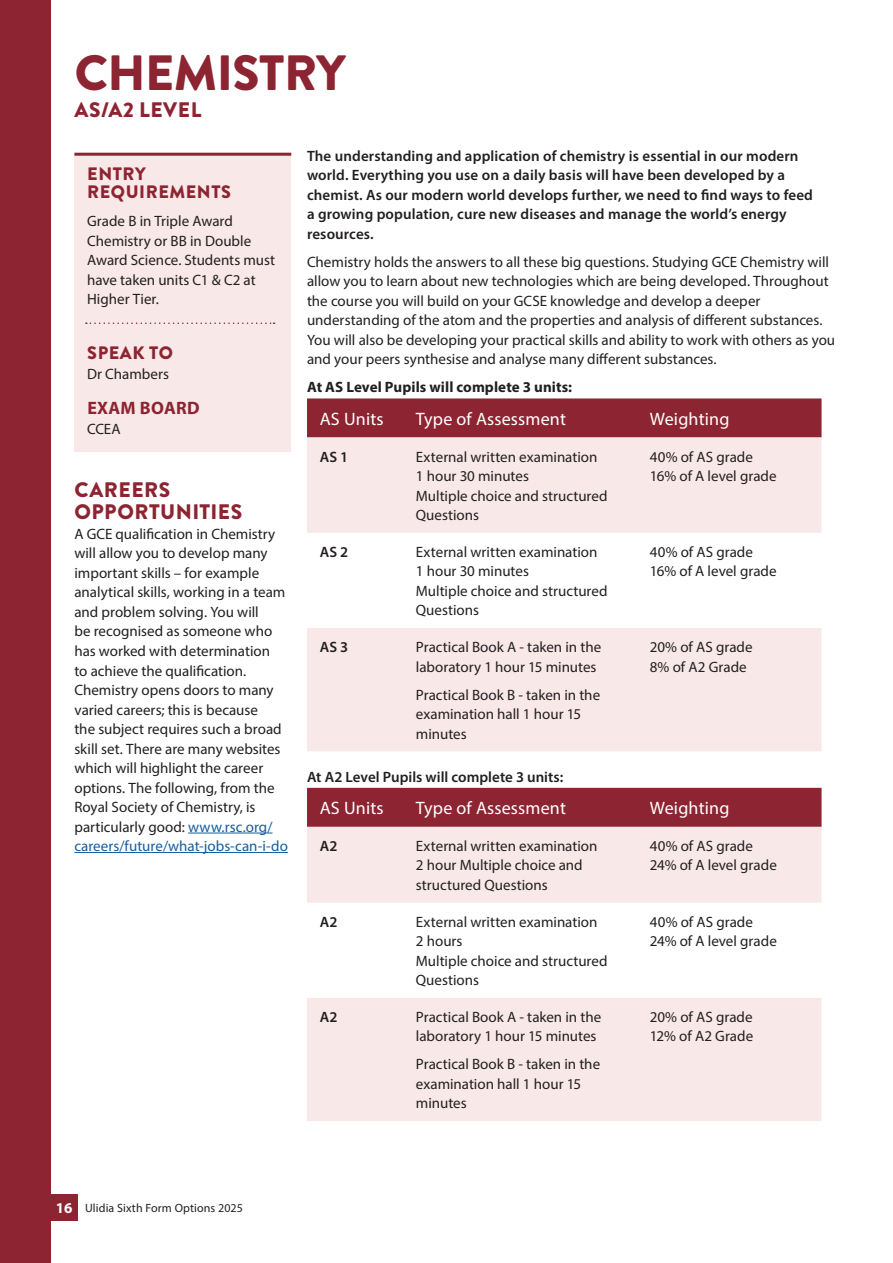
<style>
.page{position:relative;width:893px;height:1263px;background:#fff}
.page>*{position:absolute;margin:0;border:0;box-sizing:border-box;transform-origin:0 0}
.Contents_Title{font:900 49.5px "Brandon Grotesque";letter-spacing:-.01em;color:#8d2431}
.Sub-Title{font:900 21px/22.5px "Brandon Grotesque";letter-spacing:.025em;color:#8d2431}
.Qualification_Type{font:900 21px "Brandon Grotesque";letter-spacing:.03em;color:#8d2431}
.t1{font:18px "Myriad Pro";letter-spacing:.01em;color:#fff}
.Entry_Requirements_T{font:900 18px/18.6px "Brandon Grotesque";letter-spacing:.03em;color:#8d2431}
.Paragraph{font:700 18px "Myriad Pro";letter-spacing:.02em;color:#8d2431}
.Paragraph-2{font:15px/19.5px "Myriad Pro";color:#231f20}
.Lead_Paragraph{font:600 15px/19.5px "Myriad Pro";letter-spacing:.01em;color:#231f20}
.Paragraph-3{font:600 15px "Myriad Pro";color:#231f20}
.Paragraph-4{font:700 15px "Myriad Pro";letter-spacing:.005em;color:#231f20}
.t2{font:12px "Myriad Pro";letter-spacing:.01em;color:#231f20}
.s1{color:#175d9e}
.s2{font-weight:700;font-size:15px;color:#fff}
</style>
<div class="page">
<div style="left:51px;top:1194px;width:26px;height:26px;background:#8d2431"></div>
<div style="left:0;top:0;width:51px;height:1263px;background:#8d2431"></div>
<div style="left:74px;top:154px;width:217px;height:298px;background:#f8e8e8"></div>
<hr style="left:188px;top:833px;width:85px;height:1px;background:#175d9e">
<hr style="left:74px;top:852px;width:214px;height:1px;background:#175d9e">
<div style="left:307px;top:398px;width:514px;height:39px;background:#8d2431"></div>
<svg style="left:307px;top:437px;width:514px;height:314px;fill:#f8e8e8"></svg>
<div style="left:307px;top:788px;width:514px;height:39px;background:#8d2431"></div>
<svg style="left:307px;top:827px;width:514px;height:294px;fill:#f8e8e8"></svg>
<hr style="left:74px;top:153px;width:217px;height:3px;background:#8d2431">
<svg style="left:86px;top:322px;width:189px;height:2px"></svg>
<p class="Contents_Title" style="left:75px;top:38px;width:272px">CHEMISTRY</p>
<p class="Qualification_Type" style="left:75px;top:95px;width:128px">AS/A2 LEVEL</p>
<p class="Entry_Requirements_T" style="left:87px;top:164px;width:145px">ENTRY<br>REQUIREMENTS</p>
<p class="Paragraph-2" style="left:87px;top:211px;width:189px">Grade B in Triple Award<br>Chemistry or BB in Double<br>Award Science. Students must have taken units C1 &amp; C2 at<br>Higher Tier.</p>
<p class="Entry_Requirements_T" style="left:87px;top:344px;width:87px">SPEAK TO</p>
<p class="Paragraph-2" style="left:87px;top:364px;width:83px">Dr Chambers</p>
<p class="Paragraph" style="left:87px;top:397px;width:114px">EXAM BOARD</p>
<p class="Paragraph-2" style="left:87px;top:419px;width:35px">CCEA</p>
<p class="Sub-Title" style="left:75px;top:479px;width:169px">CAREERS<br>OPPORTUNITIES</p>
<p class="Paragraph-2" style="left:74px;top:524px;width:215px">A GCE qualification in Chemistry will allow you to develop many important skills – for example analytical skills, working in a team and problem solving. You will<br>be recognised as someone who has worked with determination<br>to achieve the qualification.<br>Chemistry opens doors to many varied careers; this is because<br>the subject requires such a broad skill set. There are many websites which will highlight the career options. The following, from the<br>Royal Society of Chemistry, is particularly good: <span class="s1">www.rsc.org/ careers/future/what-jobs-can-i-do</span></p>
<p class="Lead_Paragraph" style="left:307px;top:146px;width:507px">The understanding and application of chemistry is essential in our modern world. Everything you use on a daily basis will have been developed by a chemist. As our modern world develops further, we need to find ways to feed a growing population, cure new diseases and manage the world’s energy resources.</p>
<p class="Paragraph-2" style="left:307px;top:252px;width:530px">Chemistry holds the answers to all these big questions. Studying GCE Chemistry will allow you to learn about new technologies which are being developed. Throughout the course you will build on your GCSE knowledge and develop a deeper understanding of the atom and the properties and analysis of different substances.<br>You will also be developing your practical skills and ability to work with others as you and your peers synthesise and analyse many different substances.</p>
<p class="Paragraph-4" style="left:307px;top:378px;width:267px">At AS Level Pupils will complete 3 units:</p>
<p class="t1" style="left:320px;top:408px;width:65px">AS Units</p>
<p class="t1" style="left:416px;top:408px;width:152px">Type of Assessment</p>
<p class="t1" style="left:650px;top:408px;width:81px">Weighting</p>
<p class="Paragraph-3" style="left:320px;top:447px;width:30px">AS 1</p>
<p class="Paragraph-2" style="left:416px;top:446px;width:193px">External written examination<br>1 hour 30 minutes<br>Multiple choice and structured<br>Questions</p>
<p class="Paragraph-2" style="left:650px;top:446px;width:128px">40% of AS grade<br>16% of A level grade</p>
<p class="Paragraph-3" style="left:320px;top:542px;width:30px">AS 2</p>
<p class="Paragraph-2" style="left:416px;top:542px;width:193px">External written examination<br>1 hour 30 minutes<br>Multiple choice and structured<br>Questions</p>
<p class="Paragraph-2" style="left:650px;top:542px;width:128px">40% of AS grade<br>16% of A level grade</p>
<p class="Paragraph-3" style="left:320px;top:637px;width:30px">AS 3</p>
<p class="Paragraph-2" style="left:416px;top:637px;width:187px">Practical Book A - taken in the laboratory 1 hour 15 minutes</p>
<p class="Paragraph-2" style="left:416px;top:684px;width:186px">Practical Book B - taken in the examination hall 1 hour 15 minutes</p>
<p class="Paragraph-2" style="left:650px;top:637px;width:104px">20% of AS grade<br>8% of A2 Grade</p>
<p class="Paragraph-3" style="left:307px;top:767px;width:258px">At A2 Level Pupils will complete 3 units:</p>
<p class="t1" style="left:320px;top:797px;width:65px">AS Units</p>
<p class="t1" style="left:416px;top:797px;width:152px">Type of Assessment</p>
<p class="t1" style="left:650px;top:797px;width:81px">Weighting</p>
<p class="Paragraph-3" style="left:320px;top:836px;width:19px">A2</p>
<p class="Paragraph-2" style="left:416px;top:836px;width:183px">External written examination<br>2 hour Multiple choice and structured Questions</p>
<p class="Paragraph-2" style="left:650px;top:836px;width:128px">40% of AS grade<br>24% of A level grade</p>
<p class="Paragraph-3" style="left:320px;top:912px;width:19px">A2</p>
<p class="Paragraph-2" style="left:416px;top:912px;width:193px">External written examination<br>2 hours<br>Multiple choice and structured<br>Questions</p>
<p class="Paragraph-2" style="left:650px;top:912px;width:128px">40% of AS grade<br>24% of A level grade</p>
<p class="Paragraph-3" style="left:320px;top:1007px;width:19px">A2</p>
<p class="Paragraph-2" style="left:416px;top:1007px;width:187px">Practical Book A - taken in the laboratory 1 hour 15 minutes</p>
<p class="Paragraph-2" style="left:416px;top:1054px;width:186px">Practical Book B - taken in the examination hall 1 hour 15 minutes</p>
<p class="Paragraph-2" style="left:650px;top:1007px;width:105px">20% of AS grade<br>12% of A2 Grade</p>
<p class="t2" style="left:56px;top:1200px;width:189px"><span class="s2">16</span> Ulidia Sixth Form Options 2025</p>
</div>
